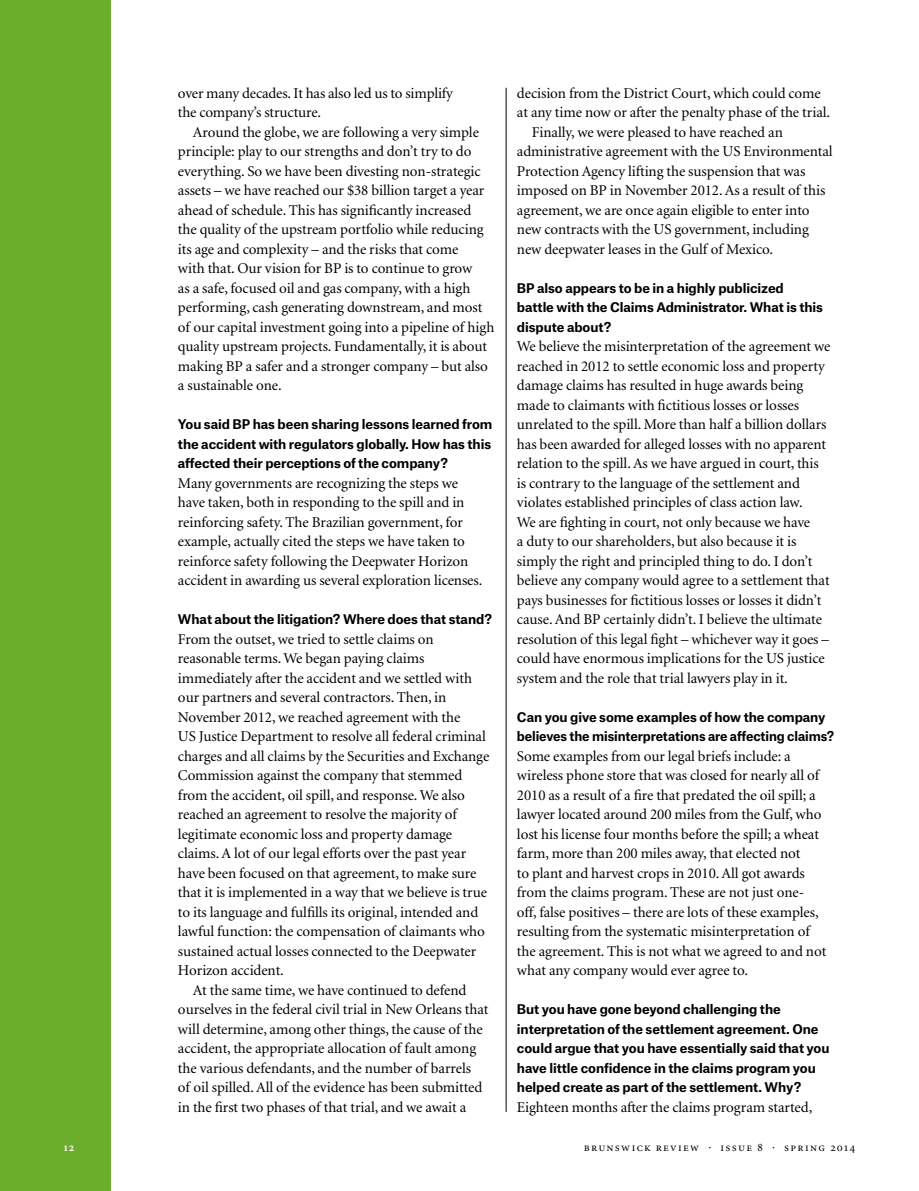
<style>
.page{position:relative;width:919px;height:1191px;background:#fff}
.page>*{position:absolute;margin:0;border:0;box-sizing:border-box;transform-origin:0 0}
.t1{font:15px/19.5px "Minion";letter-spacing:-.005em;color:#000}
.t2{font:700 12.75px/19.5px "Atlas Grotesk";letter-spacing:-.005em;color:#000}
.t3{font:12px "Minion Regular SC";letter-spacing:.105em;color:#000}
.t4{font:12px "Minion Semibold SC";color:#fff}
</style>
<div class="page">
<hr style="left:506px;top:88px;width:1px;height:1024px;background:#000">
<div style="left:0;top:0;width:110px;height:1191px;background:#6cad2e"></div>
<p class="t1" style="left:178px;top:84px;width:276px">over many decades. It has also led us to simplify the company’s structure.</p>
<p class="t1" style="left:178px;top:123px;width:318px;text-indent:15px">Around the globe, we are following a very simple principle: play to our strengths and don’t try to do everything. So we have been divesting non-strategic assets – we have reached our $38 billion target a year ahead of schedule. This has significantly increased<br>the quality of the upstream portfolio while reducing its age and complexity – and the risks that come<br>with that. Our vision for BP is to continue to grow<br>as a safe, focused oil and gas company, with a high performing, cash generating downstream, and most of our capital investment going into a pipeline of high quality upstream projects. Fundamentally, it is about making BP a safer and a stronger company – but also a sustainable one.</p>
<p class="t2" style="left:178px;top:413px;width:316px;text-align:justify">You said BP has been sharing lessons learned from the accident with regulators globally. How has this affected their perceptions of the company?</p>
<p class="t1" style="left:178px;top:474px;width:306px">Many governments are recognizing the steps we have taken, both in responding to the spill and in reinforcing safety. The Brazilian government, for example, actually cited the steps we have taken to reinforce safety following the Deepwater Horizon accident in awarding us several exploration licenses.</p>
<p class="t2" style="left:178px;top:608px;width:315px">What about the litigation? Where does that stand?</p>
<p class="t1" style="left:178px;top:630px;width:257px">From the outset, we tried to settle claims on</p>
<p class="t1" style="left:178px;top:649px;width:248px">reasonable terms. We began paying claims</p>
<p class="t1" style="left:178px;top:669px;width:295px">immediately after the accident and we settled with</p>
<p class="t1" style="left:178px;top:688px;width:270px">our partners and several contractors. Then, in</p>
<p class="t1" style="left:178px;top:708px;width:284px">November 2012, we reached agreement with the</p>
<p class="t1" style="left:178px;top:727px;width:309px">US Justice Department to resolve all federal criminal</p>
<p class="t1" style="left:178px;top:747px;width:313px">charges and all claims by the Securities and Exchange</p>
<p class="t1" style="left:178px;top:766px;width:286px">Commission against the company that stemmed</p>
<p class="t1" style="left:178px;top:786px;width:288px">from the accident, oil spill, and response. We also</p>
<p class="t1" style="left:178px;top:805px;width:280px">reached an agreement to resolve the majority of</p>
<p class="t1" style="left:178px;top:825px;width:276px">legitimate economic loss and property damage</p>
<p class="t1" style="left:178px;top:844px;width:290px">claims. A lot of our legal efforts over the past year</p>
<p class="t1" style="left:178px;top:864px;width:300px">have been focused on that agreement, to make sure</p>
<p class="t1" style="left:178px;top:883px;width:311px">that it is implemented in a way that we believe is true</p>
<p class="t1" style="left:178px;top:903px;width:302px">to its language and fulfills its original, intended and</p>
<p class="t1" style="left:178px;top:922px;width:308px">lawful function: the compensation of claimants who</p>
<p class="t1" style="left:178px;top:942px;width:300px">sustained actual losses connected to the Deepwater</p>
<p class="t1" style="left:178px;top:961px;width:107px">Horizon accident.</p>
<p class="t1" style="left:193px;top:981px;width:275px">At the same time, we have continued to defend</p>
<p class="t1" style="left:178px;top:1000px;width:312px">ourselves in the federal civil trial in New Orleans that</p>
<p class="t1" style="left:178px;top:1020px;width:306px">will determine, among other things, the cause of the</p>
<p class="t1" style="left:178px;top:1039px;width:300px">accident, the appropriate allocation of fault among</p>
<p class="t1" style="left:178px;top:1059px;width:294px">the various defendants, and the number of barrels</p>
<p class="t1" style="left:178px;top:1078px;width:306px">of oil spilled. All of the evidence has been submitted</p>
<p class="t1" style="left:178px;top:1098px;width:290px">in the first two phases of that trial, and we await a</p>
<p class="t1" style="left:517px;top:84px;width:305px">decision from the District Court, which could come</p>
<p class="t1" style="left:517px;top:103px;width:315px">at any time now or after the penalty phase of the trial.</p>
<p class="t1" style="left:532px;top:123px;width:252px">Finally, we were pleased to have reached an</p>
<p class="t1" style="left:517px;top:142px;width:317px">administrative agreement with the US Environmental</p>
<p class="t1" style="left:517px;top:162px;width:290px">Protection Agency lifting the suspension that was</p>
<p class="t1" style="left:517px;top:181px;width:310px">imposed on BP in November 2012. As a result of this</p>
<p class="t1" style="left:517px;top:201px;width:294px">agreement, we are once again eligible to enter into</p>
<p class="t1" style="left:517px;top:220px;width:293px">new contracts with the US government, including</p>
<p class="t1" style="left:517px;top:240px;width:258px">new deepwater leases in the Gulf of Mexico.</p>
<p class="t2" style="left:517px;top:277px;width:308px">BP also appears to be in a highly publicized battle with the Claims Administrator. What is this dispute about?</p>
<p class="t1" style="left:517px;top:337px;width:315px">We believe the misinterpretation of the agreement we reached in 2012 to settle economic loss and property damage claims has resulted in huge awards being made to claimants with fictitious losses or losses unrelated to the spill. More than half a billion dollars has been awarded for alleged losses with no apparent relation to the spill. As we have argued in court, this is contrary to the language of the settlement and violates established principles of class action law.<br>We are fighting in court, not only because we have<br>a duty to our shareholders, but also because it is simply the right and principled thing to do. I don’t believe any company would agree to a settlement that pays businesses for fictitious losses or losses it didn’t cause. And BP certainly didn’t. I believe the ultimate resolution of this legal fight – whichever way it goes – could have enormous implications for the US justice system and the role that trial lawyers play in it.</p>
<p class="t2" style="left:517px;top:706px;width:319px">Can you give some examples of how the company believes the misinterpretations are affecting claims?</p>
<p class="t1" style="left:517px;top:747px;width:311px">Some examples from our legal briefs include: a wireless phone store that was closed for nearly all of 2010 as a result of a fire that predated the oil spill; a lawyer located around 200 miles from the Gulf, who lost his license four months before the spill; a wheat farm, more than 200 miles away, that elected not<br>to plant and harvest crops in 2010. All got awards from the claims program. These are not just one&shy;off, false positives – there are lots of these examples, resulting from the systematic misinterpretation of the agreement. This is not what we agreed to and not what any company would ever agree to.</p>
<p class="t2" style="left:517px;top:998px;width:314px">But you have gone beyond challenging the interpretation of the settlement agreement. One could argue that you have essentially said that you have little confidence in the claims program you helped create as part of the settlement. Why?</p>
<p class="t1" style="left:517px;top:1098px;width:297px">Eighteen months after the claims program started,</p>
<p class="t4" style="left:64px;top:1141px;width:12px">12</p>
<p class="t3" style="left:584px;top:1141px;width:273px">brunswick review · issue 8 · spring 2014</p>
</div>
